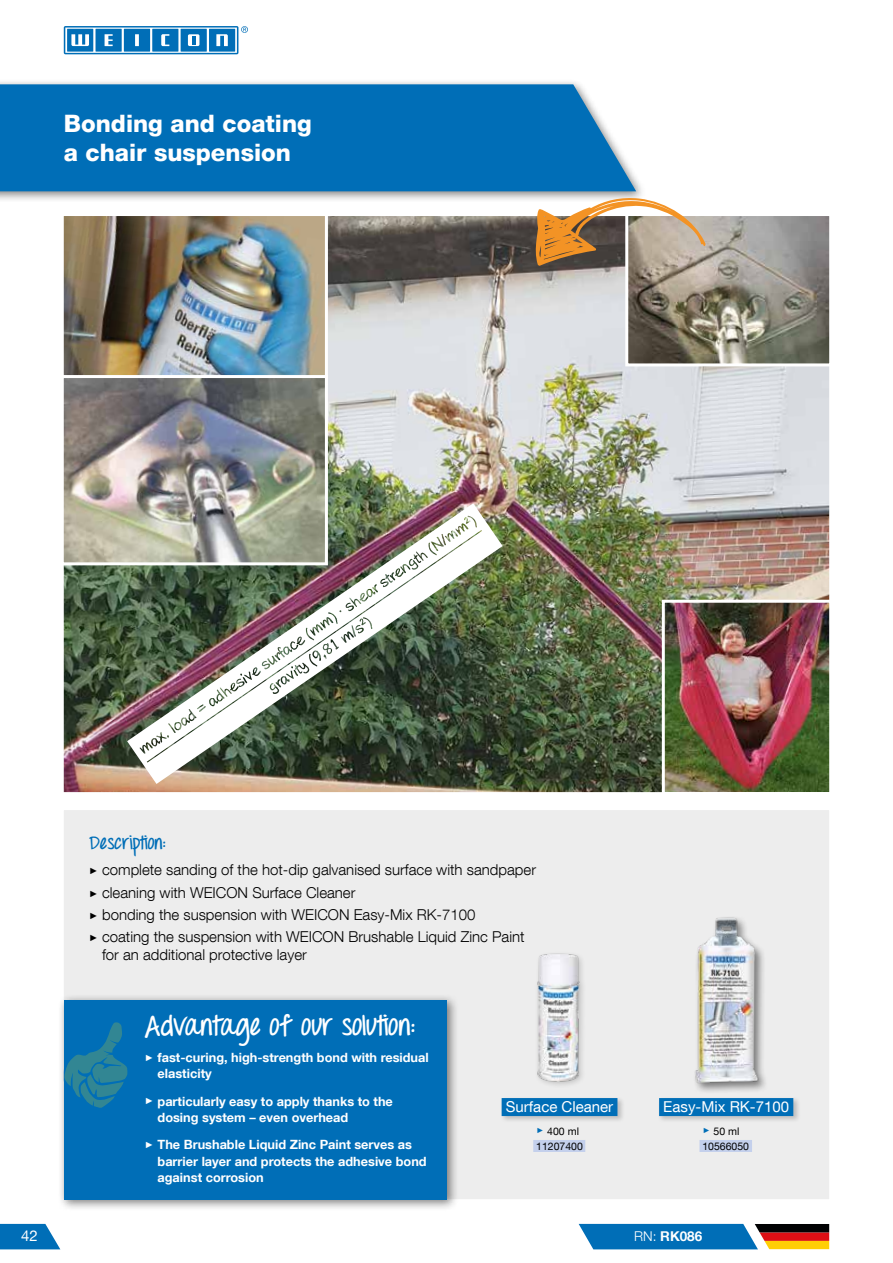
<style>
.page{position:relative;width:893px;height:1263px;background:#fff}
.page>*{position:absolute;margin:0;border:0;box-sizing:border-box;transform-origin:0 0}
.t1{font:700 27px "Throw My Hands Upinthe Air";color:#fff}
.t2{font:800 24px/28.8px "Helvetica Neue LT Com";color:#fff}
.t3{font:700 18px "Throw My Hands Upinthe Air";color:#006eb7}
.t4{font:300 15px/22.2px "Helvetica Neue LT Com";color:#000}
.t5{font:15px "Helvetica Neue LT Com";color:#fff}
.t6{font:700 13.5px "Helvetica Neue LT Com";color:#fff}
.t7{font:700 12.75px/16.5px "Helvetica Neue LT Com";color:#fff}
.t8{font:10.5px/15px "Helvetica Neue LT Com";color:#000}
.s1{font-family:"Arial";font-weight:400;font-size:9px}
.s2{font-family:"Arial";font-size:7.5px;color:#006eb7}
.s3{font-weight:300}
</style>
<div class="page">
<div style="left:0;top:78px;width:647px;height:126px;background:#000;opacity:.5"></div>
<div style="left:0;top:84px;width:636px;height:107px;background:#006eb7"></div>
<svg style="left:64px;top:26px;width:184px;height:28px;background:#4a98cb"></svg>
<svg style="left:0;top:1224px;width:60px;height:25px"></svg>
<img style="left:63px;top:216px;width:767px;height:567px">
<img style="left:63px;top:216px;width:266px;height:158px">
<img style="left:63px;top:374px;width:266px;height:193px">
<img style="left:660px;top:598px;width:170px;height:185px">
<svg style="left:535px;top:197px;width:295px;height:171px;background:#aba295"></svg>
<svg style="left:37px;top:783px;width:793px;height:443px"></svg>
<div style="left:58px;top:994px;width:401px;height:217px;background:#000;opacity:.5"></div>
<div style="left:64px;top:1000px;width:382px;height:199px;background:#006eb7"></div>
<svg style="left:64px;top:1022px;width:64px;height:86px"></svg>
<svg style="left:579px;top:1224px;width:250px;height:25px;background:#3b6e8e"></svg>
<img style="left:127px;top:503px;width:376px;height:281px">
<div style="left:693px;top:916px;width:76px;height:178px;background:#000;opacity:.5"></div>
<img style="left:690px;top:917px;width:80px;height:170px">
<div style="left:699px;top:1140px;width:53px;height:12px;background:#c4d0ec"></div>
<div style="left:658px;top:1097px;width:143px;height:27px;background:#000;opacity:.2"></div>
<div style="left:659px;top:1098px;width:134px;height:18px;background:#006eb7"></div>
<div style="left:533px;top:1140px;width:52px;height:12px;background:#c4d0ec"></div>
<div style="left:534px;top:951px;width:53px;height:138px;background:#ececec"></div>
<img style="left:519px;top:950px;width:79px;height:135px">
<div style="left:500px;top:1097px;width:125px;height:27px;background:#000;opacity:.2"></div>
<div style="left:502px;top:1098px;width:115px;height:18px;background:#006eb7"></div>
<h2 class="t2" style="left:64px;top:109px;width:250px">Bonding and coating a chair suspension</h2>
<p class="t5" style="left:21px;top:1226px;width:18px">42</p>
<p class="t3" style="left:89px;top:831px;width:78px">Description:</p>
<p class="t4" style="left:89px;top:859px;width:448px"><span class="s1">►</span> complete sanding of the hot-dip galvanised surface with sandpaper <span class="s1">►</span> cleaning with WEICON Surface Cleaner<br><span class="s1">►</span> bonding the suspension with WEICON Easy-Mix RK-7100<br><span class="s1">►</span> coating the suspension with WEICON Brushable Liquid Zinc Paint</p>
<p class="t4" style="left:102px;top:943px;width:206px">for an additional protective layer</p>
<h1 class="t1" style="left:145px;top:1008px;width:272px">Advantage of our solution:</h1>
<p class="t7" style="left:158px;top:1049px;width:273px;text-indent:-13px"><span class="s1">►</span> fast-curing, high-strength bond with residual elasticity</p>
<p class="t7" style="left:158px;top:1092px;width:237px;text-indent:-13px"><span class="s1">►</span> particularly easy to apply thanks to the dosing system – even overhead</p>
<p class="t7" style="left:158px;top:1136px;width:271px;text-indent:-13px"><span class="s1">►</span> The Brushable Liquid Zinc Paint serves as barrier layer and protects the adhesive bond against corrosion</p>
<p class="t5" style="left:506px;top:1098px;width:109px">Surface Cleaner</p>
<p class="t8" style="left:536px;top:1123px;width:48px"><span class="s2">►</span> 400 ml<br>11207400</p>
<p class="t5" style="left:663px;top:1098px;width:127px">Easy-Mix RK-7100</p>
<p class="t8" style="left:702px;top:1123px;width:48px"><span class="s2">►</span> 50 ml<br>10566050</p>
<p class="t6" style="left:634px;top:1228px;width:70px"><span class="s3">RN:</span> RK086</p>
</div>
